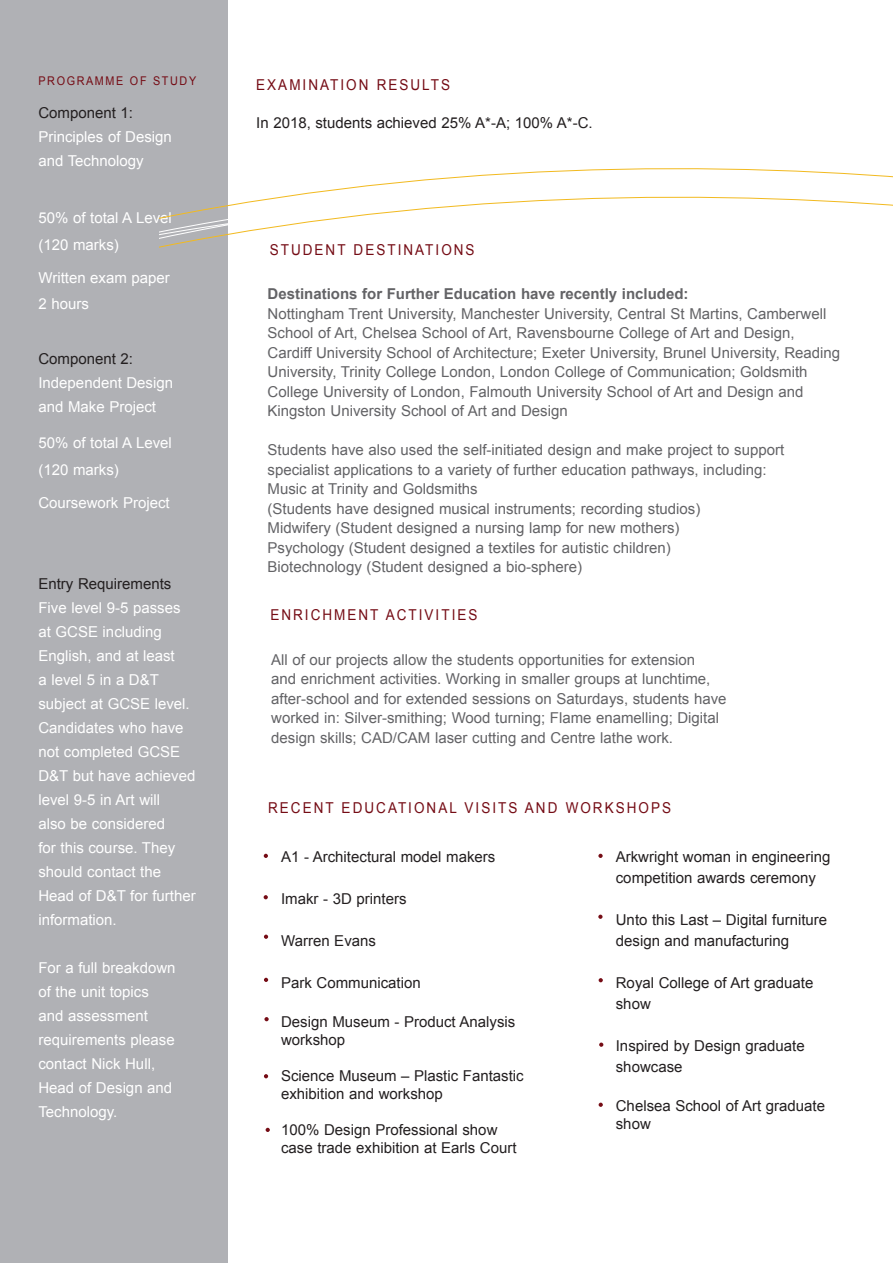
<style>
.page{position:relative;width:893px;height:1263px;background:#fff}
.page>*{position:absolute;margin:0;border:0;box-sizing:border-box;transform-origin:0 0}
.t1{font:15px/19.5px "Arial";color:#636366}
.t2{font:15px/24px "Arial";color:#fff}
.t3{font:15px/18px "Arial";color:#231f20}
.t4{font:15px "Arial";letter-spacing:.15em;color:#750c15;scale:.9 1}
.t5{font:700 15px "Arial";color:#636366}
.t6{font:12px "Arial";letter-spacing:.15em;color:#750c15;scale:.9 1}
.s1{color:#231f20}
</style>
<div class="page">
<div style="left:0;top:0;width:228px;height:1263px;background:#b0b1b5"></div>
<svg style="left:159px;top:168px;width:734px;height:80px"></svg>
<svg style="left:264px;top:854px;width:4px;height:4px"></svg>
<svg style="left:264px;top:978px;width:4px;height:4px"></svg>
<svg style="left:264px;top:1017px;width:5px;height:4px"></svg>
<svg style="left:264px;top:895px;width:4px;height:4px"></svg>
<svg style="left:264px;top:935px;width:4px;height:4px"></svg>
<svg style="left:264px;top:1074px;width:4px;height:4px"></svg>
<svg style="left:598px;top:854px;width:5px;height:4px"></svg>
<svg style="left:266px;top:1128px;width:4px;height:4px"></svg>
<svg style="left:599px;top:1042px;width:4px;height:5px"></svg>
<svg style="left:598px;top:915px;width:5px;height:4px"></svg>
<svg style="left:599px;top:978px;width:4px;height:4px"></svg>
<svg style="left:599px;top:1103px;width:4px;height:4px"></svg>
<p class="t6" style="left:38px;top:73px;width:177px">PROGRAMME OF STUDY</p>
<p class="t2" style="left:38px;top:101px;width:135px"><span class="s1">Component 1:<br></span>Principles of Design and Technology</p>
<p class="t2" style="left:38px;top:206px;width:135px">50% of total A Level</p>
<p class="t2" style="left:38px;top:233px;width:82px">(120 marks)</p>
<p class="t2" style="left:38px;top:266px;width:133px">Written exam paper</p>
<p class="t2" style="left:38px;top:291px;width:52px">2 hours</p>
<p class="t3" style="left:38px;top:350px;width:96px">Component 2:</p>
<p class="t2" style="left:38px;top:371px;width:136px">Independent Design and Make Project</p>
<p class="t2" style="left:38px;top:431px;width:135px">50% of total A Level</p>
<p class="t2" style="left:38px;top:458px;width:82px">(120 marks)</p>
<p class="t2" style="left:38px;top:491px;width:133px">Coursework Project</p>
<p class="t3" style="left:38px;top:575px;width:134px">Entry Requirements</p>
<p class="t2" style="left:38px;top:596px;width:159px">Five level 9-5 passes at GCSE including<br>English, and at least<br>a level 5 in a D&amp;T subject at GCSE level.<br>Candidates who have not completed GCSE<br>D&amp;T but have achieved level 9-5 in Art will<br>also be considered<br>for this course. They should contact the<br>Head of D&amp;T for further information.</p>
<p class="t2" style="left:38px;top:956px;width:139px">For a full breakdown of the unit topics and assessment requirements please contact Nick Hull,<br>Head of Design and<br>Technology.</p>
<p class="t4" style="left:256px;top:75px;width:217px">EXAMINATION RESULTS</p>
<p class="t3" style="left:256px;top:114px;width:338px">In 2018, students achieved 25% A*-A; 100% A*-C.</p>
<p class="t4" style="left:270px;top:240px;width:229px">STUDENT DESTINATIONS</p>
<p class="t5" style="left:268px;top:284px;width:422px">Destinations for Further Education have recently included:</p>
<p class="t1" style="left:268px;top:304px;width:574px">Nottingham Trent University, Manchester University, Central St Martins, Camberwell School of Art, Chelsea School of Art, Ravensbourne College of Art and Design, Cardiff University School of Architecture; Exeter University, Brunel University, Reading University, Trinity College London, London College of Communication; Goldsmith College University of London, Falmouth University School of Art and Design and Kingston University School of Art and Design</p>
<p class="t1" style="left:268px;top:440px;width:518px">Students have also used the self-initiated design and make project to support specialist applications to a variety of further education pathways, including:</p>
<p class="t1" style="left:268px;top:479px;width:212px">Music at Trinity and Goldsmiths</p>
<p class="t1" style="left:268px;top:499px;width:434px">(Students have designed musical instruments; recording studios)</p>
<p class="t1" style="left:268px;top:518px;width:413px">Midwifery (Student designed a nursing lamp for new mothers)</p>
<p class="t1" style="left:268px;top:538px;width:405px">Psychology (Student designed a textiles for autistic children)</p>
<p class="t1" style="left:268px;top:557px;width:316px">Biotechnology (Student designed a bio-sphere)</p>
<p class="t4" style="left:270px;top:605px;width:232px">ENRICHMENT ACTIVITIES</p>
<p class="t1" style="left:271px;top:650px;width:457px">All of our projects allow the students opportunities for extension<br>and enrichment activities. Working in smaller groups at lunchtime, after-school and for extended sessions on Saturdays, students have worked in: Silver-smithing; Wood turning; Flame enamelling; Digital design skills; CAD/CAM laser cutting and Centre lathe work.</p>
<p class="t4" style="left:268px;top:798px;width:449px">RECENT EDUCATIONAL VISITS AND WORKSHOPS</p>
<p class="t3" style="left:281px;top:847px;width:216px">A1 - Architectural model makers</p>
<p class="t3" style="left:281px;top:889px;width:127px">Imakr - 3D printers</p>
<p class="t3" style="left:281px;top:931px;width:96px">Warren Evans</p>
<p class="t3" style="left:281px;top:973px;width:141px">Park Communication</p>
<p class="t3" style="left:281px;top:1012px;width:236px">Design Museum - Product Analysis workshop</p>
<p class="t3" style="left:281px;top:1067px;width:244px">Science Museum – Plastic Fantastic exhibition and workshop</p>
<p class="t3" style="left:281px;top:1121px;width:237px">100% Design Professional show case trade exhibition at Earls Court</p>
<p class="t3" style="left:616px;top:846px;width:216px;line-height:21px">Arkwright woman in engineering competition awards ceremony</p>
<p class="t3" style="left:616px;top:909px;width:213px;line-height:21px">Unto this Last – Digital furniture design and manufacturing</p>
<p class="t3" style="left:616px;top:972px;width:199px;line-height:21px">Royal College of Art graduate show</p>
<p class="t3" style="left:616px;top:1035px;width:190px;line-height:21px">Inspired by Design graduate showcase</p>
<p class="t3" style="left:616px;top:1096px;width:211px">Chelsea School of Art graduate show</p>
</div>
